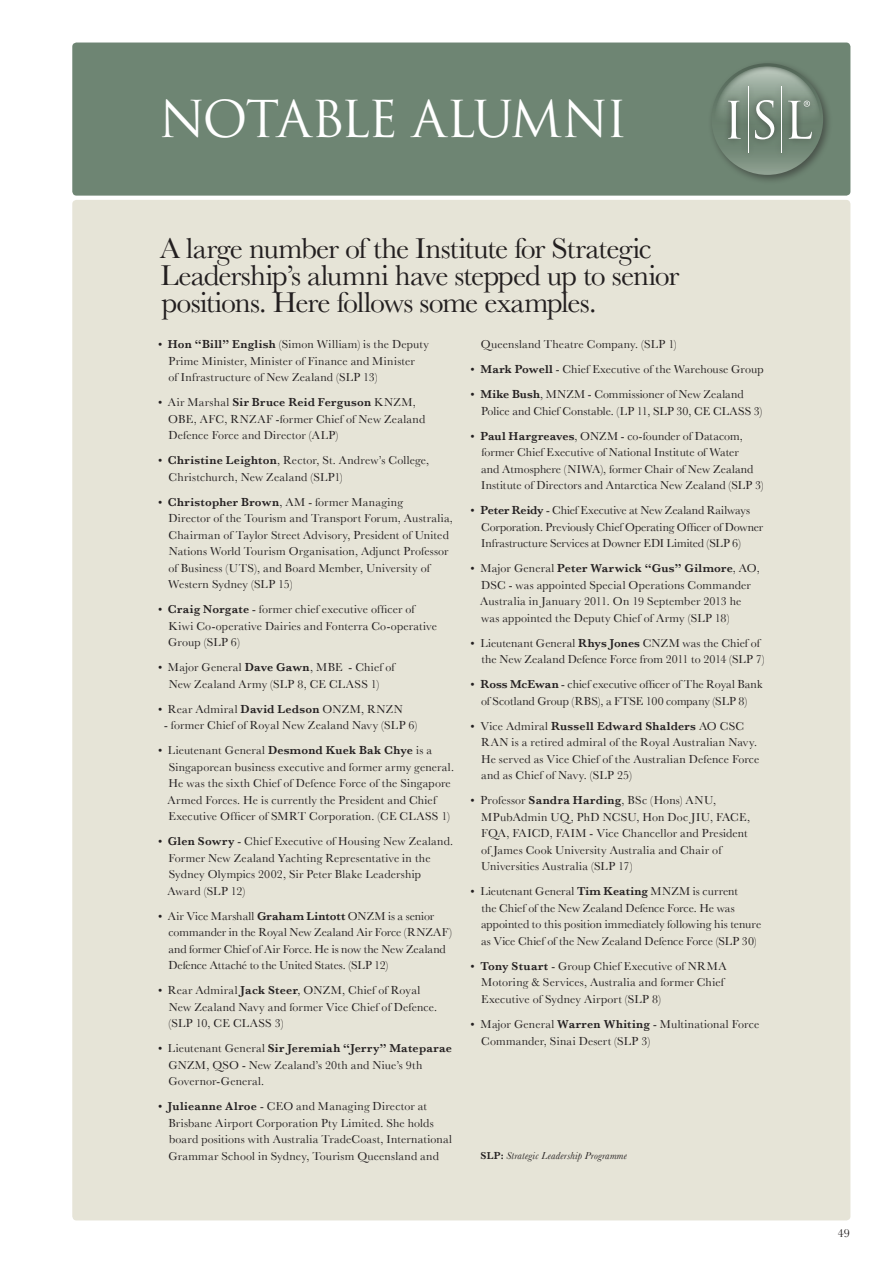
<style>
.page{position:relative;width:893px;height:1263px;background:#fff}
.page>*{position:absolute;margin:0;border:0;box-sizing:border-box;transform-origin:0 0}
.t1{font:49.5px "Trajan Pro";letter-spacing:-.055em;color:#fff}
.t2{font:30px/27px "Baskerville";letter-spacing:-.03em;color:#231f20}
.t3{font:12px/16.5px "Baskerville";letter-spacing:.01em;color:#231f20}
.t4{font:12px/16.5px "Baskerville";letter-spacing:-.01em;color:#231f20}
.t5{font:12px "Baskerville";letter-spacing:.03em;color:#231f20}
.t6{font:italic 10.5px "Baskerville";letter-spacing:.03em;color:#231f20}
.s1{font-weight:600}
.s2{font-weight:600;font-style:normal}
</style>
<div class="page">
<div style="left:72px;top:200px;width:778px;height:1020px;background:#e6e4d7;border-radius:4px"></div>
<div style="left:72px;top:43px;width:778px;height:153px;background:#6e8573;border-radius:4px"></div>
<div style="left:708px;top:59px;width:125px;height:126px;background:#231f20;opacity:.5"></div>
<svg style="left:711px;top:63px;width:112px;height:112px"></svg>
<div style="left:722px;top:80px;width:97px;height:79px;background:#231f20;opacity:.5"></div>
<hr style="left:748px;top:86px;width:1px;height:67px;background:#fff">
<hr style="left:781px;top:86px;width:1px;height:67px;background:#fff">
<svg style="left:715px;top:66px;width:105px;height:73px"></svg>
<h1 class="t1" style="left:159px;top:88px;width:470px">NOTABLE ALUMNI</h1>
<h2 class="t2" style="left:160px;top:235px;width:521px">A large number of the Institute for Strategic<br>Leadership’s alumni have stepped up to senior positions. Here follows some examples.</h2>
<p class="t3" style="left:168px;top:336px;width:262px;text-indent:-10px">• <span class="s1">Hon “Bill” English</span> (Simon William) is the Deputy<br>Prime Minister, Minister of Finance and Minister<br>of Infrastructure of New Zealand (SLP 13)</p>
<p class="t3" style="left:168px;top:394px;width:258px;text-indent:-10px">• Air Marshal <span class="s1">Sir Bruce Reid Ferguson</span> KNZM,<br>OBE, AFC, RNZAF -former Chief of New Zealand<br>Defence Force and Director (ALP)</p>
<p class="t3" style="left:169px;top:452px;width:262px;text-indent:-10px">• <span class="s1">Christine Leighton</span>, Rector, St. Andrew’s College,<br>Christchurch, New Zealand (SLP1)</p>
<p class="t3" style="left:168px;top:494px;width:286px;text-indent:-10px">• <span class="s1">Christopher Brown</span>, AM - former Managing<br>Director of the Tourism and Transport Forum, Australia, Chairman of Taylor Street Advisory, President of United Nations World Tourism Organisation, Adjunct Professor of Business (UTS), and Board Member, University of Western Sydney (SLP 15)</p>
<p class="t3" style="left:168px;top:601px;width:270px;text-indent:-10px">• <span class="s1">Craig Norgate</span> - former chief executive officer of<br>Kiwi Co-operative Dairies and Fonterra Co-operative<br>Group (SLP 6)</p>
<p class="t3" style="left:158px;top:659px;width:238px;text-align:center">• Major General <span class="s1">Dave Gawn</span>, MBE - Chief of<br>New Zealand Army (SLP 8, CE CLASS 1)</p>
<p class="t5" style="left:158px;top:702px;width:246px">• Rear Admiral <span class="s1">David Ledson</span> ONZM, RNZN</p>
<p class="t3" style="left:164px;top:717px;width:255px">- former Chief of Royal New Zealand Navy (SLP 6)</p>
<p class="t3" style="left:168px;top:742px;width:288px;text-indent:-10px">• Lieutenant General <span class="s1">Desmond Kuek Bak Chye</span> is a Singaporean business executive and former army general.<br>He was the sixth Chief of Defence Force of the Singapore Armed Forces. He is currently the President and Chief Executive Officer of SMRT Corporation. (CE CLASS 1)</p>
<p class="t3" style="left:168px;top:833px;width:287px;text-indent:-10px">• <span class="s1">Glen Sowry</span> - Chief Executive of Housing New Zealand.<br>Former New Zealand Yachting Representative in the Sydney Olympics 2002, Sir Peter Blake Leadership Award (SLP 12)</p>
<p class="t3" style="left:168px;top:908px;width:285px;text-indent:-10px">• Air Vice Marshall <span class="s1">Graham Lintott</span> ONZM is a senior commander in the Royal New Zealand Air Force (RNZAF) and former Chief of Air Force. He is now the New Zealand Defence Attaché to the United States. (SLP 12)</p>
<p class="t3" style="left:169px;top:982px;width:270px;text-indent:-11px">• Rear Admiral <span class="s1">Jack Steer</span>, ONZM, Chief of Royal<br>New Zealand Navy and former Vice Chief of Defence. (SLP 10, CE CLASS 3)</p>
<p class="t3" style="left:168px;top:1040px;width:285px;text-indent:-10px">• Lieutenant General <span class="s1">Sir Jeremiah “Jerry” Mateparae<br></span>GNZM, QSO - New Zealand’s 20th and Niue’s 9th<br>Governor-General.</p>
<p class="t3" style="left:168px;top:1098px;width:285px;text-indent:-10px">• <span class="s1">Julieanne Alroe</span> - CEO and Managing Director at Brisbane Airport Corporation Pty Limited. She holds board positions with Australia TradeCoast, International Grammar School in Sydney, Tourism Queensland and</p>
<p class="t3" style="left:481px;top:336px;width:197px">Queensland Theatre Company. (SLP 1)</p>
<p class="t3" style="left:471px;top:361px;width:294px">• <span class="s1">Mark Powell</span> - Chief Executive of the Warehouse Group</p>
<p class="t3" style="left:481px;top:386px;width:283px;text-indent:-10px">• <span class="s1">Mike Bush</span>, MNZM - Commissioner of New Zealand<br>Police and Chief Constable. (LP 11, SLP 30, CE CLASS 3)</p>
<p class="t3" style="left:481px;top:428px;width:284px;text-indent:-10px">• <span class="s1">Paul Hargreaves</span>, ONZM - co-founder of Datacom, former Chief Executive of National Institute of Water<br>and Atmosphere (NIWA), former Chair of New Zealand Institute of Directors and Antarctica New Zealand (SLP 3)</p>
<p class="t4" style="left:481px;top:502px;width:284px;text-indent:-10px">• <span class="s1">Peter Reidy</span> - Chief Executive at New Zealand Railways<br>Corporation. Previously Chief Operating Officer of Downer<br>Infrastructure Services at Downer EDI Limited (SLP 6)</p>
<p class="t3" style="left:480px;top:560px;width:281px;text-indent:-10px">• Major General <span class="s1">Peter Warwick “Gus” Gilmore</span>, AO, DSC - was appointed Special Operations Commander Australia in January 2011. On 19 September 2013 he was appointed the Deputy Chief of Army (SLP 18)</p>
<p class="t3" style="left:481px;top:635px;width:285px;text-indent:-11px">• Lieutenant General <span class="s1">Rhys Jones</span> CNZM was the Chief of the New Zealand Defence Force from 2011 to 2014 (SLP 7)</p>
<p class="t3" style="left:471px;top:676px;width:293px;text-align:center">• <span class="s1">Ross McEwan</span> - chief executive officer of The Royal Bank of Scotland Group (RBS), a FTSE 100 company (SLP 8)</p>
<p class="t3" style="left:481px;top:718px;width:280px;text-indent:-10px">• Vice Admiral <span class="s1">Russell Edward Shalders</span> AO CSC RAN is a retired admiral of the Royal Australian Navy.<br>He served as Vice Chief of the Australian Defence Force and as Chief of Navy. (SLP 25)</p>
<p class="t3" style="left:481px;top:792px;width:271px;text-indent:-10px">• Professor <span class="s1">Sandra Harding</span>, BSc (Hons) ANU, MPubAdmin UQ, PhD NCSU, Hon Doc JIU, FACE, FQA, FAICD, FAIM - Vice Chancellor and President of James Cook University Australia and Chair of Universities Australia (SLP 17)</p>
<p class="t3" style="left:481px;top:883px;width:282px;text-indent:-10px">• Lieutenant General <span class="s1">Tim Keating</span> MNZM is current<br>the Chief of the New Zealand Defence Force. He was appointed to this position immediately following his tenure as Vice Chief of the New Zealand Defence Force (SLP 30)</p>
<p class="t3" style="left:481px;top:958px;width:247px;text-indent:-11px">• <span class="s1">Tony Stuart</span> - Group Chief Executive of NRMA<br>Motoring &amp; Services, Australia and former Chief<br>Executive of Sydney Airport (SLP 8)</p>
<p class="t3" style="left:481px;top:1016px;width:280px;text-indent:-10px">• Major General <span class="s1">Warren Whiting</span> - Multinational Force<br>Commander, Sinai Desert (SLP 3)</p>
<p class="t6" style="left:480px;top:1149px;width:148px"><span class="s2">SLP:</span> Strategic Leadership Programme</p>
<p class="t3" style="left:838px;top:1225px;width:14px">49</p>
</div>
